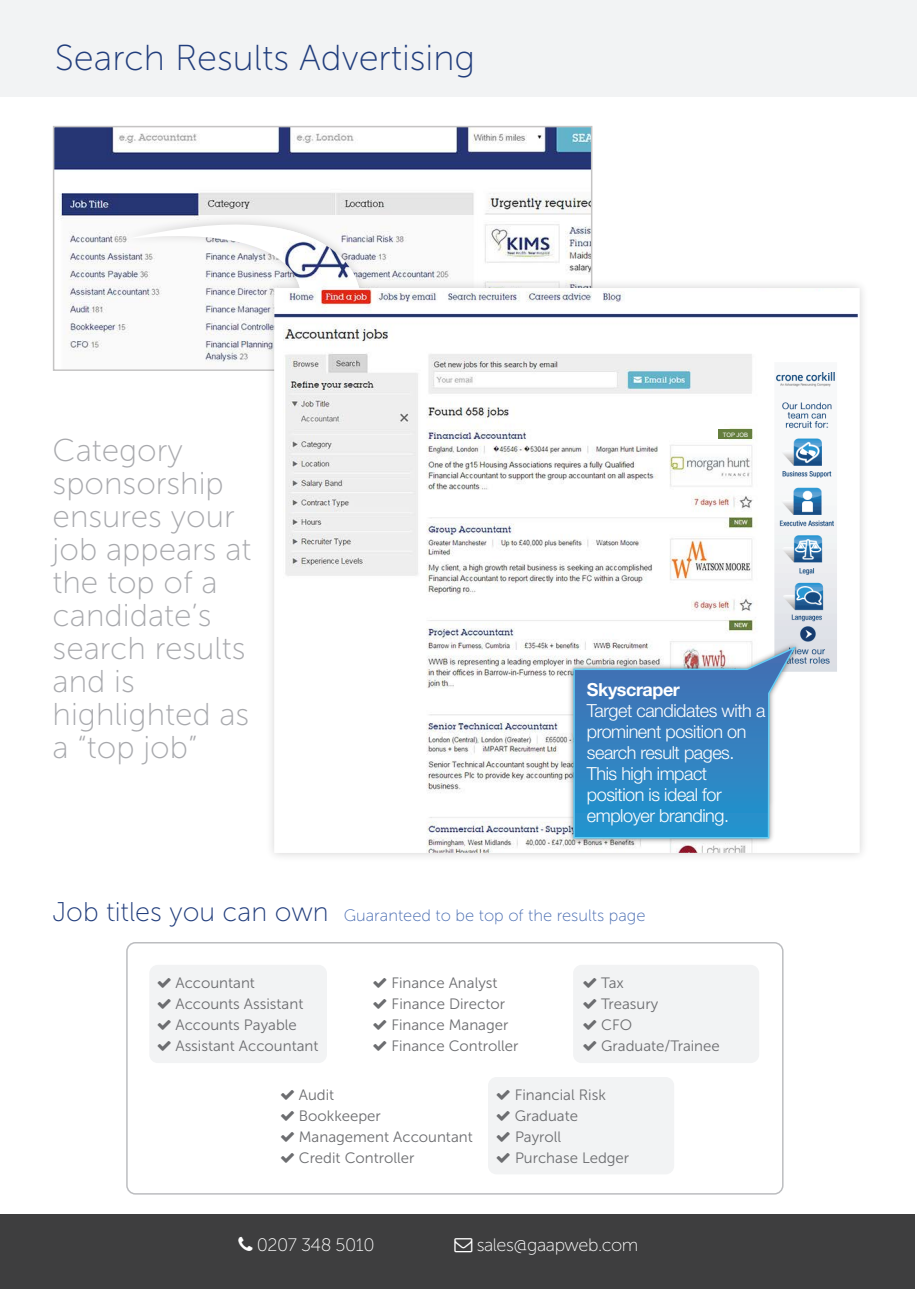
<style>
.page{position:relative;width:919px;height:1289px;background:#fff}
.page>*{position:absolute;margin:0;border:0;box-sizing:border-box;transform-origin:0 0}
.t1{font:36px "Museo Sans 100";color:#213d7c}
.t2{font:31.5px/33px "Museo Sans 100";color:#a8a9ad}
.t3{font:300 18px/21px "Helvetica Neue";letter-spacing:-.025em;color:#fff}
.t4{font:18px "Museo Sans 100";letter-spacing:-.025em;color:#fff}
.t5{font:700 18px "Helvetica Neue";letter-spacing:-.025em;color:#fff}
.t6{font:16.5px "Museo Sans 100";color:#486cb1}
.t7{font:15px/21px "Museo Sans 300";color:#6c6d70}
.t8{font:6px "Arial";color:#fff}
.s1{font-size:27px;color:#213d7c}
</style>
<div class="page">
<div style="left:0;top:0;width:916px;height:97px;background:#f2f3f4"></div>
<div style="left:573px;top:964px;width:186px;height:99px;background:#f2f3f4;border-radius:9px"></div>
<div style="left:149px;top:964px;width:178px;height:99px;background:#f2f3f4;border-radius:9px"></div>
<div style="left:0;top:1214px;width:915px;height:74px;background:#3e3e3f"></div>
<img style="left:56px;top:129px;width:533px;height:222px">
<div style="left:53px;top:126px;width:539px;height:245px;border:2px solid #c5c4c4"></div>
<img style="left:114px;top:192px;width:749px;height:665px">
<svg style="left:127px;top:188px;width:732px;height:664px"></svg>
<img style="left:272px;top:227px;width:585px;height:625px">
<div style="left:488px;top:1076px;width:186px;height:98px;background:#f2f3f4;border-radius:9px"></div>
<div style="left:126px;top:942px;width:657px;height:252px;border:2px solid #bcbdc0;border-radius:9px"></div>
<img style="left:765px;top:357px;width:82px;height:322px">
<img style="left:565px;top:638px;width:238px;height:208px">
<svg style="left:572px;top:644px;width:225px;height:195px;background:#5d9aca"></svg>
<div style="left:718px;top:429px;width:34px;height:10px;background:#657e3d"></div>
<h1 class="t1" style="left:55px;top:39px;width:422px">Search Results Advertising</h1>
<h2 class="t2" style="left:53px;top:434px;width:200px">Category sponsorship ensures your job appears at the top of a candidate’s search results and is highlighted as a “top job”</h2>
<p class="t8" style="left:722px;top:430px;width:27px">TOP JOB</p>
<p class="t5" style="left:587px;top:678px;width:94px">Skyscraper</p>
<p class="t3" style="left:587px;top:700px;width:180px">Target candidates with a prominent position on search result pages.<br>This high impact position is ideal for employer branding.</p>
<p class="t6" style="left:52px;top:906px;width:594px"><span class="s1">Job titles you can own</span> Guaranteed to be top of the results page</p>
<p class="t7" style="left:175px;top:972px;width:144px">Accountant<br>Accounts Assistant<br>Accounts Payable<br>Assistant Accountant</p>
<p class="t7" style="left:391px;top:972px;width:129px">Finance Analyst<br>Finance Director<br>Finance Manager<br>Finance Controller</p>
<p class="t7" style="left:601px;top:972px;width:120px">Tax<br>Treasury<br>CFO<br>Graduate/Trainee</p>
<p class="t7" style="left:514px;top:1084px;width:116px">Financial Risk<br>Graduate<br>Payroll<br>Purchase Ledger</p>
<p class="t7" style="left:299px;top:1083px;width:175px">Audit<br>Bookkeeper<br>Management Accountant<br>Credit Controller</p>
<p class="t4" style="left:257px;top:1234px;width:119px">0207 348 5010</p>
<p class="t4" style="left:476px;top:1234px;width:163px">sales@gaapweb.com</p>
</div>
